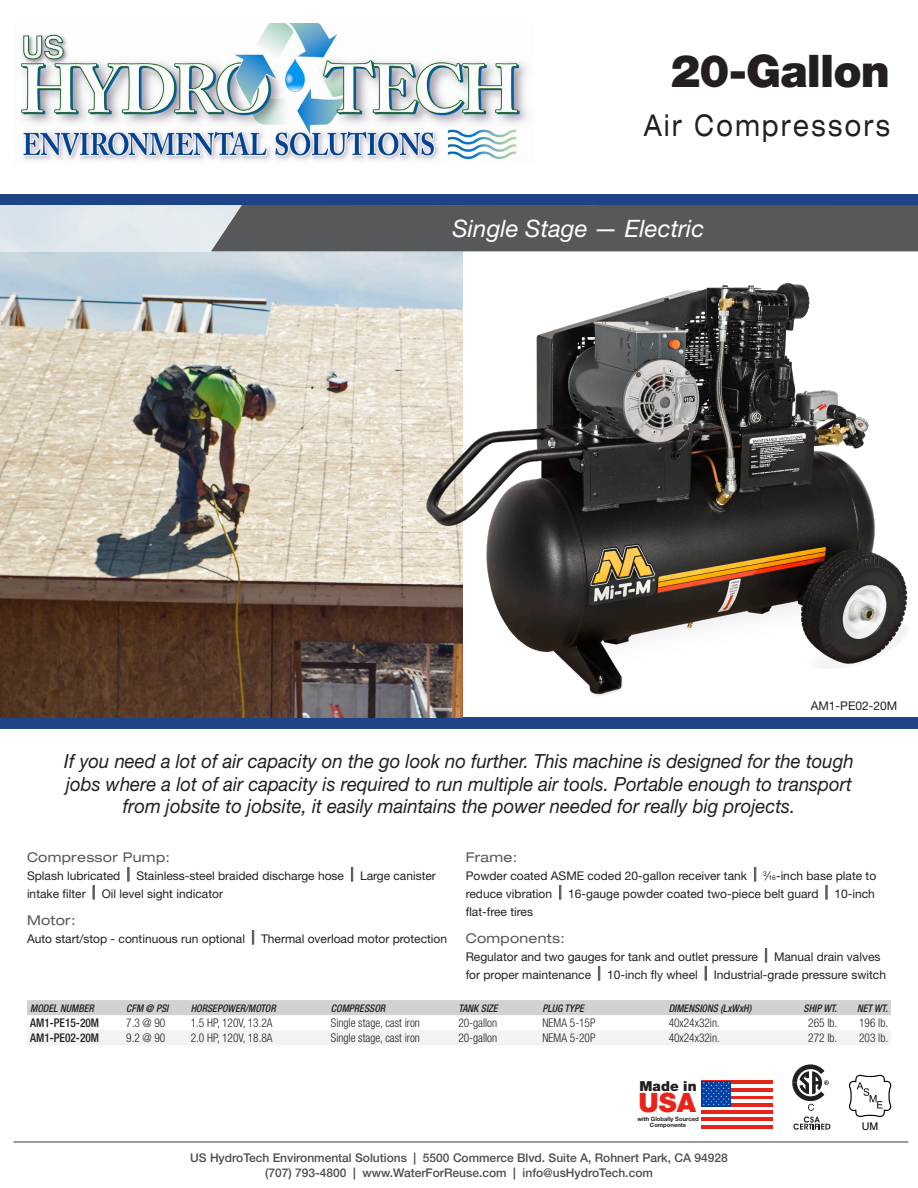
<style>
.page{position:relative;width:918px;height:1188px;background:#fff}
.page>*{position:absolute;margin:0;border:0;box-sizing:border-box;transform-origin:0 0}
.t1{font:900 45px "Helvetica Neue LT Std";letter-spacing:-.02em;color:#231f20}
.t2{font:expanded 30px "Helvetica Neue LT Std";letter-spacing:.1em;color:#231f20;scale:.8 1}
.t3{font:900 26.7px "Helvetica Neue LT Std";color:#e72419}
.t4{font:italic 24px "Helvetica Neue LT Std";color:#fff}
.t5{font:italic 19.5px "Helvetica Neue LT Std";color:#231f20;scale:.95 1}
.t6{font:900 13.8px "Helvetica Neue LT Std";color:#231f20}
.t7{font:expanded 13.5px "Helvetica Neue LT Std";letter-spacing:.02em;color:#57585a}
.t8{font:12px "Helvetica Neue LT Std";color:#231f20}
.t9{font:300 condensed 12px "Helvetica Neue LT Std";color:#231f20;scale:.95 1}
.t10{font:500 12px/15px "Helvetica Neue LT Std";color:#4b4c4d;text-align:center}
.t11{font:500 condensed 12px "Helvetica Neue LT Std";color:#231f20;scale:.95 1}
.t12{font:10.65px "Helvetica";color:#000}
.t13{font:italic 500 condensed 10.5px "Helvetica Neue LT Std";color:#231f20;scale:.95 1}
.t14{font:700 5.85px/5.8px "Helvetica Neue LT Std";color:#231f20;text-align:center}
.s1{font-size:6.6px}
</style>
<div class="page">
<img style="left:21px;top:24px;width:507px;height:137px">
<hr style="left:14px;top:1141px;width:894px;height:2px;background:#4b4c4d">
<div style="left:0;top:194px;width:918px;height:12px;background:#1e4387"></div>
<div style="left:0;top:718px;width:918px;height:11px;background:#1e4387"></div>
<img style="left:0;top:251px;width:462px;height:467px">
<div style="left:0;top:205px;width:596px;height:46px;background:#e2e9ed"></div>
<div style="left:211px;top:205px;width:707px;height:46px;background:#57585a"></div>
<img style="left:421px;top:280px;width:487px;height:426px">
<svg style="left:701px;top:1080px;width:72px;height:49px"></svg>
<svg style="left:792px;top:1064px;width:37px;height:47px"></svg>
<svg style="left:793px;top:1117px;width:37px;height:13px"></svg>
<svg style="left:849px;top:1075px;width:42px;height:42px"></svg>
<div style="left:27px;top:1000px;width:864px;height:15px;background:#d1d2d4"></div>
<div style="left:27px;top:1030px;width:864px;height:15px;background:#f2f3f4"></div>
<p class="t1" style="left:671px;top:44px;width:221px">20-Gallon</p>
<p class="t2" style="left:644px;top:107px;width:310px">Air Compressors</p>
<p class="t4" style="left:452px;top:214px;width:253px">Single Stage — Electric</p>
<p class="t8" style="left:811px;top:698px;width:88px">AM1-PE02-20M</p>
<p class="t5" style="left:64px;top:750px;width:833px">If you need a lot of air capacity on the go look no further. This machine is designed for the tough</p>
<p class="t5" style="left:66px;top:772px;width:829px">jobs where a lot of air capacity is required to run multiple air tools. Portable enough to transport</p>
<p class="t5" style="left:123px;top:795px;width:709px">from jobsite to jobsite, it easily maintains the power needed for really big projects.</p>
<p class="t7" style="left:27px;top:849px;width:145px">Compressor Pump:</p>
<p class="t8" style="left:27px;top:868px;width:95px">Splash lubricated</p>
<p class="t8" style="left:136px;top:868px;width:209px">Stainless-steel braided discharge hose</p>
<p class="t8" style="left:360px;top:868px;width:77px">Large canister</p>
<p class="t8" style="left:27px;top:886px;width:60px">intake filter</p>
<p class="t8" style="left:102px;top:886px;width:123px">Oil level sight indicator</p>
<p class="t7" style="left:27px;top:912px;width:50px">Motor:</p>
<p class="t8" style="left:27px;top:931px;width:220px">Auto start/stop - continuous run optional</p>
<p class="t8" style="left:261px;top:931px;width:188px">Thermal overload motor protection</p>
<p class="t7" style="left:466px;top:849px;width:53px">Frame:</p>
<p class="t8" style="left:466px;top:868px;width:283px">Powder coated ASME coded 20-gallon receiver tank</p>
<p class="t8" style="left:763px;top:868px;width:115px"><sup>3</sup>⁄<span class="s1">16</span>-inch base plate to</p>
<p class="t8" style="left:466px;top:886px;width:88px">reduce vibration</p>
<p class="t8" style="left:568px;top:886px;width:252px">16-gauge powder coated two-piece belt guard</p>
<p class="t8" style="left:835px;top:886px;width:42px">10-inch</p>
<p class="t8" style="left:466px;top:904px;width:69px">flat-free tires</p>
<p class="t7" style="left:466px;top:930px;width:101px">Components:</p>
<p class="t8" style="left:466px;top:949px;width:294px">Regulator and two gauges for tank and outlet pressure</p>
<p class="t8" style="left:774px;top:949px;width:108px">Manual drain valves</p>
<p class="t8" style="left:466px;top:967px;width:127px">for proper maintenance</p>
<p class="t8" style="left:607px;top:967px;width:92px">10-inch fly wheel</p>
<p class="t8" style="left:714px;top:967px;width:174px">Industrial-grade pressure switch</p>
<p class="t13" style="left:30px;top:1002px;width:69px">MODEL NUMBER</p>
<p class="t13" style="left:126px;top:1002px;width:46px">CFM @ PSI</p>
<p class="t13" style="left:191px;top:1002px;width:91px">HORSEPOWER/MOTOR</p>
<p class="t13" style="left:331px;top:1002px;width:59px">COMPRESSOR</p>
<p class="t13" style="left:458px;top:1002px;width:43px">TANK SIZE</p>
<p class="t13" style="left:542px;top:1002px;width:45px">PLUG TYPE</p>
<p class="t13" style="left:669px;top:1002px;width:89px">DIMENSIONS (LxWxH)</p>
<p class="t13" style="left:804px;top:1002px;width:37px">SHIP WT.</p>
<p class="t13" style="left:857px;top:1002px;width:34px">NET WT.</p>
<p class="t11" style="left:30px;top:1016px;width:74px">AM1-PE15-20M</p>
<p class="t9" style="left:126px;top:1016px;width:43px">7.3 @ 90</p>
<p class="t9" style="left:191px;top:1016px;width:88px">1.5 HP, 120V, 13.2A</p>
<p class="t9" style="left:331px;top:1016px;width:95px">Single stage, cast iron</p>
<p class="t9" style="left:458px;top:1016px;width:42px">20-gallon</p>
<p class="t9" style="left:542px;top:1016px;width:57px">NEMA 5-15P</p>
<p class="t9" style="left:669px;top:1016px;width:55px">40x24x32in.</p>
<p class="t9" style="left:808px;top:1016px;width:32px">265 lb.</p>
<p class="t9" style="left:859px;top:1016px;width:32px">196 lb.</p>
<p class="t11" style="left:30px;top:1031px;width:74px">AM1-PE02-20M</p>
<p class="t9" style="left:126px;top:1031px;width:43px">9.2 @ 90</p>
<p class="t9" style="left:191px;top:1031px;width:88px">2.0 HP, 120V, 18.8A</p>
<p class="t9" style="left:331px;top:1031px;width:95px">Single stage, cast iron</p>
<p class="t9" style="left:458px;top:1031px;width:42px">20-gallon</p>
<p class="t9" style="left:542px;top:1031px;width:57px">NEMA 5-20P</p>
<p class="t9" style="left:669px;top:1031px;width:55px">40x24x32in.</p>
<p class="t9" style="left:808px;top:1031px;width:32px">272 lb.</p>
<p class="t9" style="left:859px;top:1031px;width:32px">203 lb.</p>
<p class="t6" style="left:640px;top:1077px;width:59px">Made in</p>
<p class="t14" style="left:637px;top:1116px;width:63px">with Globally Sourced<br>Components</p>
<p class="t3" style="left:639px;top:1087px;width:59px">USA</p>
<p class="t10" style="left:190px;top:1150px;width:539px">US HydroTech Environmental Solutions | 5500 Commerce Blvd. Suite A, Rohnert Park, CA 94928 (707) 793-4800 | www.WaterForReuse.com | info@usHydroTech.com</p>
<p class="t12" style="left:862px;top:1118px;width:18px">UM</p>
</div>
